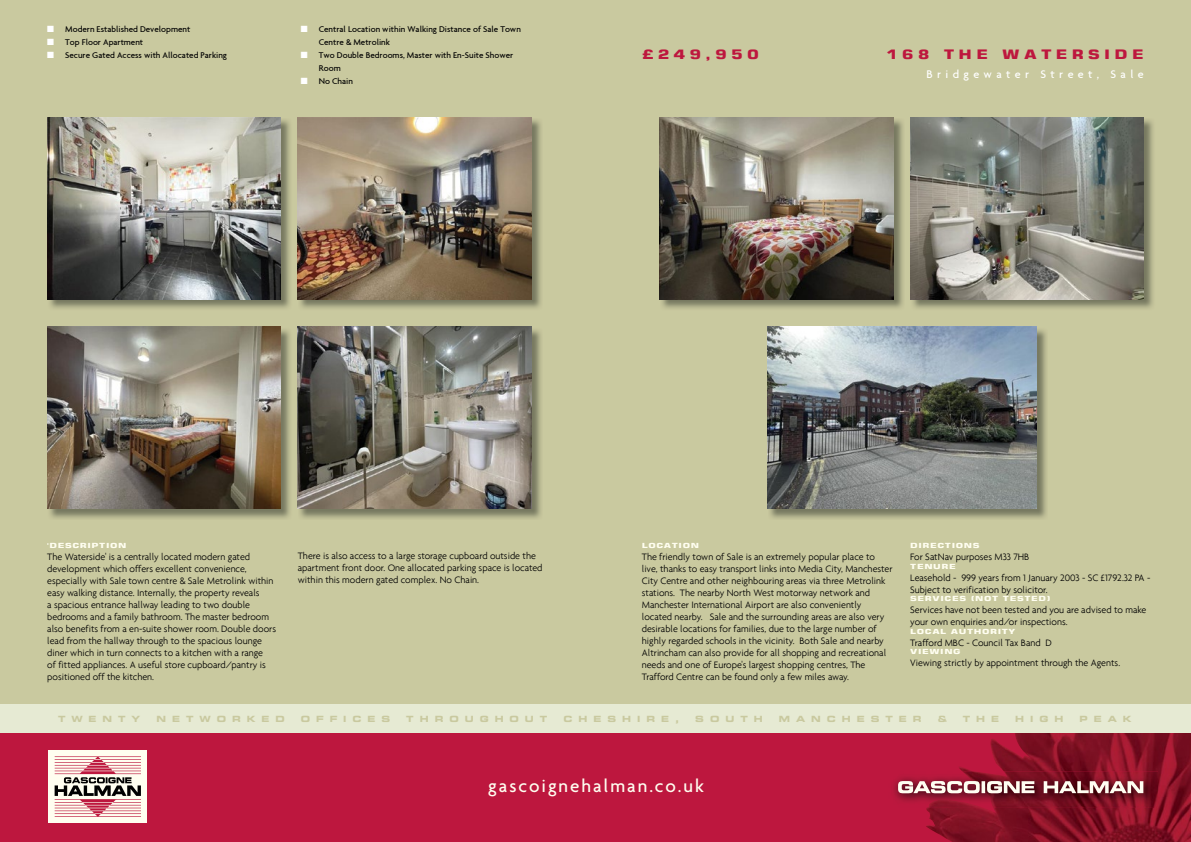
<style>
.page{position:relative;width:1191px;height:842px;background:#fff}
.page>*{position:absolute;margin:0;border:0;box-sizing:border-box;transform-origin:0 0}
.t1{font:500 19px "Agenda";letter-spacing:.1em;color:#fffef0}
.t2{font:700 13px "Square 721 BT";letter-spacing:.255em;color:#bd173e;scale:1.3 1}
.t3{font:500 12px "Agenda";letter-spacing:.36em;color:#fff}
.t4{font:300 10px/12px "Agenda";color:#000}
.t5{font:500 9px/13px "Agenda";color:#000}
.t6{font:700 expanded 8.5px "Square 721 BT";letter-spacing:.705em;color:#c9c99f}
.t7{font:700 7px "Square 721 BT";letter-spacing:.06em;color:#fffef0;scale:1.4 1}
.s1{color:#fff}
</style>
<div class="page">
<div style="left:0;top:723px;width:1191px;height:119px;background:#bd173e"></div>
<img style="left:926px;top:733px;width:254px;height:93px">
<img style="left:894px;top:777px;width:32px;height:25px">
<img style="left:926px;top:771px;width:232px;height:37px">
<svg style="left:898px;top:781px;width:81px;height:12px"></svg>
<svg style="left:981px;top:781px;width:4px;height:12px"></svg>
<svg style="left:987px;top:781px;width:47px;height:12px"></svg>
<svg style="left:1043px;top:781px;width:100px;height:12px"></svg>
<div style="left:0;top:0;width:1191px;height:706px;background:#c9c99f"></div>
<div style="left:0;top:705px;width:1191px;height:28px;background:#e6ead3"></div>
<div style="left:49px;top:750px;width:98px;height:73px;background:#fffef0"></div>
<svg style="left:55px;top:756px;width:86px;height:61px"></svg>
<img style="left:48px;top:119px;width:242px;height:190px">
<img style="left:47px;top:118px;width:234px;height:181px">
<img style="left:298px;top:118px;width:243px;height:191px">
<img style="left:298px;top:118px;width:233px;height:181px">
<img style="left:48px;top:329px;width:242px;height:190px">
<img style="left:47px;top:327px;width:234px;height:181px">
<img style="left:298px;top:328px;width:243px;height:191px">
<img style="left:298px;top:327px;width:233px;height:181px">
<img style="left:911px;top:118px;width:242px;height:191px">
<img style="left:910px;top:118px;width:233px;height:181px">
<img style="left:660px;top:118px;width:243px;height:191px">
<img style="left:660px;top:118px;width:233px;height:181px">
<img style="left:768px;top:328px;width:279px;height:191px">
<img style="left:767px;top:327px;width:269px;height:181px">
<p class="t5" style="left:47px;top:22px;width:145px"><span class="s1">■</span> Modern Established Development</p>
<p class="t5" style="left:47px;top:35px;width:97px"><span class="s1">■</span> Top Floor Apartment</p>
<p class="t5" style="left:47px;top:48px;width:181px"><span class="s1">■</span> Secure Gated Access with Allocated Parking</p>
<p class="t5" style="left:319px;top:22px;width:203px;text-indent:-18px"><span class="s1">■</span> Central Location within Walking Distance of Sale Town<br>Centre &amp; Metrolink</p>
<p class="t5" style="left:319px;top:48px;width:196px;text-indent:-18px"><span class="s1">■</span> Two Double Bedrooms, Master with En-Suite Shower<br>Room</p>
<p class="t5" style="left:301px;top:74px;width:54px"><span class="s1">■</span> No Chain</p>
<h2 class="t2" style="left:642px;top:47px;width:91px">£249,950</h2>
<h2 class="t2" style="left:886px;top:47px;width:200px">168 THE WATERSIDE</h2>
<p class="t3" style="left:926px;top:67px;width:219px">Bridgewater Street, Sale</p>
<p class="t7" style="left:47px;top:542px;width:58px">'DESCRIPTION</p>
<p class="t4" style="left:47px;top:551px;width:230px">The Waterside' is a centrally located modern gated development which offers excellent convenience, especially with Sale town centre &amp; Sale Metrolink within easy walking distance. Internally, the property reveals<br>a spacious entrance hallway leading to two double bedrooms and a family bathroom. The master bedroom also benefits from a en-suite shower room. Double doors lead from the hallway through to the spacious lounge diner which in turn connects to a kitchen with a range<br>of fitted appliances. A useful store cupboard/pantry is positioned off the kitchen.</p>
<p class="t4" style="left:298px;top:550px;width:246px">There is also access to a large storage cupboard outside the apartment front door. One allocated parking space is located within this modern gated complex. No Chain.</p>
<p class="t7" style="left:642px;top:542px;width:42px">LOCATION</p>
<p class="t4" style="left:642px;top:551px;width:252px">The friendly town of Sale is an extremely popular place to live, thanks to easy transport links into Media City, Manchester City Centre and other neighbouring areas via three Metrolink stations. The nearby North West motorway network and Manchester International Airport are also conveniently located nearby. Sale and the surrounding areas are also very desirable locations for families, due to the large number of highly regarded schools in the vicinity. Both Sale and nearby Altrincham can also provide for all shopping and recreational needs and one of Europe's largest shopping centres, The Trafford Centre can be found only a few miles away.</p>
<p class="t7" style="left:910px;top:542px;width:51px">DIRECTIONS</p>
<p class="t4" style="left:910px;top:551px;width:121px">For SatNav purposes M33 7HB</p>
<p class="t7" style="left:910px;top:562px;width:34px">TENURE</p>
<p class="t4" style="left:910px;top:571px;width:242px">Leasehold - 999 years from 1 January 2003 - SC £1792.32 PA -<br>Subject to verification by solicitor.</p>
<p class="t7" style="left:910px;top:594px;width:102px">SERVICES (NOT TESTED)</p>
<p class="t4" style="left:910px;top:604px;width:238px">Services have not been tested and you are advised to make your own enquiries and/or inspections.</p>
<p class="t7" style="left:910px;top:627px;width:77px">LOCAL AUTHORITY</p>
<p class="t4" style="left:910px;top:636px;width:143px">Trafford MBC - Council Tax Band D</p>
<p class="t7" style="left:910px;top:647px;width:37px">VIEWING</p>
<p class="t4" style="left:910px;top:657px;width:211px">Viewing strictly by appointment through the Agents.</p>
<p class="t6" style="left:58px;top:714px;width:84px">TWENTY</p>
<p class="t6" style="left:156px;top:714px;width:130px">NETWORKED</p>
<p class="t6" style="left:301px;top:714px;width:91px">OFFICES</p>
<p class="t6" style="left:406px;top:714px;width:143px">THROUGHOUT</p>
<p class="t6" style="left:563px;top:714px;width:117px">CHESHIRE,</p>
<p class="t6" style="left:695px;top:714px;width:69px">SOUTH</p>
<p class="t6" style="left:779px;top:714px;width:144px">MANCHESTER</p>
<p class="t6" style="left:937px;top:714px;width:10px">&amp;</p>
<p class="t6" style="left:962px;top:714px;width:38px">THE</p>
<p class="t6" style="left:1015px;top:714px;width:50px">HIGH</p>
<p class="t6" style="left:1079px;top:714px;width:54px">PEAK</p>
<h1 class="t1" style="left:488px;top:774px;width:217px">gascoignehalman.co.uk</h1>
</div>
